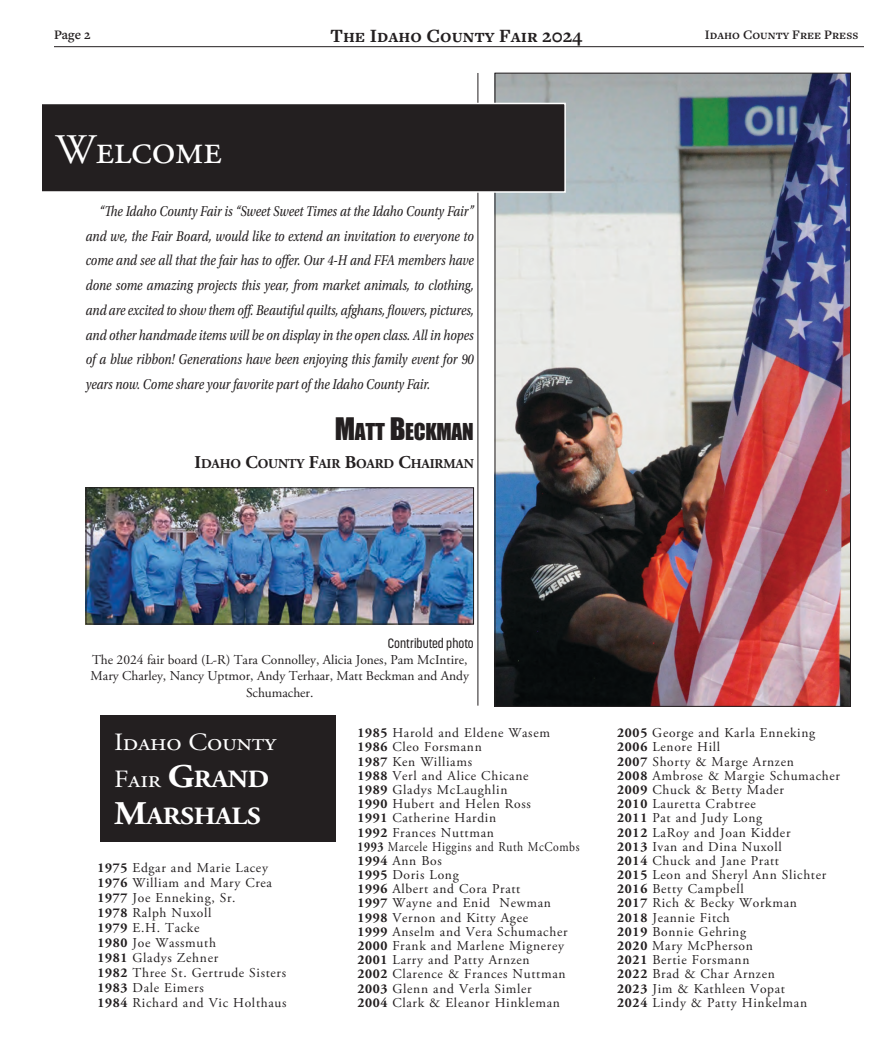
<style>
.page{position:relative;width:891px;height:1053px;background:#fff}
.page>*{position:absolute;margin:0;border:0;box-sizing:border-box;transform-origin:0 0}
._18pt_hed__centered{font:42px "Adobe Garamond Pro";letter-spacing:-.01em;color:#fff}
._18pt_hed__centered-2{font:24.75px/37.2px "Adobe Garamond Pro";letter-spacing:-.01em;color:#fff;scale:1.09 1}
.Byline__name{font:21.3px "Impact";letter-spacing:-.015em;color:#231f20}
.t1{font:700 19.5px "Freight Text Pro";color:#231f20}
.Body{font:italic 15px/24.8px "Utopia Std";color:#231f20;text-align:justify;scale:.83 1}
.t2{font:13.5px "Adobe Garamond Pro";letter-spacing:.05em;color:#231f20}
.t3{font:13.5px/16.2px "Adobe Garamond Pro";color:#231f20;text-align:center}
.t4{font:13.5px "Adobe Garamond Pro";letter-spacing:.05em;color:#231f20;scale:.87 1}
.Byline__name-2{font:700 13.5px "Adobe Garamond Pro";letter-spacing:-.015em;color:#231f20}
.t5{font:600 13.5px "Freight Text Pro";color:#231f20}
.Credit{font:500 13.5px "Korolev Condensed";color:#231f20}
.s1{font-size:28.5px}
.s2{font-size:18px}
.s3{font-weight:700;font-size:33px}
.s4{font-weight:700}
</style>
<div class="page">
<hr style="left:54px;top:46px;width:810px;height:1px;background:#231f20">
<div style="left:101px;top:715px;width:235px;height:126px;background:#231f20"></div>
<img style="left:497px;top:75px;width:352px;height:630px">
<hr style="left:478px;top:73px;width:1px;height:633px;background:#231f20">
<div style="left:41px;top:103px;width:524px;height:89px;background:#231f20"></div>
<div style="left:40px;top:103px;width:526px;height:90px;border:2px solid #fff"></div>
<img style="left:88px;top:489px;width:384px;height:133px">
<div style="left:86px;top:487px;width:388px;height:137px;border:1px solid #231f20"></div>
<p class="t5" style="left:54px;top:26px;width:38px">Page 2</p>
<h3 class="t1" style="left:331px;top:23px;width:253px">The Idaho County Fair 2024</h3>
<p class="t5" style="left:705px;top:26px;width:155px">Idaho County Free Press</p>
<p class="_18pt_hed__centered" style="left:56px;top:124px;width:168px">Welcome</p>
<p class="Body" style="left:86px;top:199px;width:469px;text-indent:13px">“The Idaho County Fair is “Sweet Sweet Times at the Idaho County Fair” and we, the Fair Board, would like to extend an invitation to everyone to come and see all that the fair has to offer. Our 4-H and FFA members have done some amazing projects this year, from market animals, to clothing, and are excited to show them off. Beautiful quilts, afghans, flowers, pictures, and other handmade items will be on display in the open class. All in hopes of a blue ribbon! Generations have been enjoying this family event for 90 years now. Come share your favorite part of the Idaho County Fair.</p>
<p class="Byline__name" style="left:335px;top:415px;width:141px"><span class="s1">M</span>ATT <span class="s1">B</span>ECKMAN</p>
<p class="Byline__name-2" style="left:195px;top:456px;width:281px"><span class="s2">I</span>DAHO <span class="s2">C</span>OUNTY <span class="s2">F</span>AIR <span class="s2">B</span>OARD <span class="s2">C</span>HAIRMAN</p>
<p class="Credit" style="left:388px;top:635px;width:87px">Contributed photo</p>
<p class="t3" style="left:91px;top:652px;width:380px">The 2024 fair board (L-R) Tara Connolley, Alicia Jones, Pam McIntire,<br>Mary Charley, Nancy Uptmor, Andy Terhaar, Matt Beckman and Andy<br>Schumacher.</p>
<p class="_18pt_hed__centered-2" style="left:114px;top:724px;width:150px">Idaho County<br>Fair <span class="s3">G</span><span class="s4">RAND<br></span><span class="s3">M</span><span class="s4">ARSHALS</span></p>
<p class="t2" style="left:98px;top:860px;width:172px"><span class="s4">1975</span> Edgar and Marie Lacey</p>
<p class="t2" style="left:98px;top:875px;width:176px"><span class="s4">1976</span> William and Mary Crea</p>
<p class="t2" style="left:98px;top:890px;width:140px"><span class="s4">1977</span> Joe Enneking, Sr.</p>
<p class="t2" style="left:98px;top:905px;width:115px"><span class="s4">1978</span> Ralph Nuxoll</p>
<p class="t2" style="left:98px;top:920px;width:103px"><span class="s4">1979</span> E.H. Tacke</p>
<p class="t2" style="left:98px;top:935px;width:120px"><span class="s4">1980</span> Joe Wassmuth</p>
<p class="t2" style="left:98px;top:950px;width:122px"><span class="s4">1981</span> Gladys Zehner</p>
<p class="t2" style="left:98px;top:965px;width:190px"><span class="s4">1982</span> Three St. Gertrude Sisters</p>
<p class="t2" style="left:98px;top:979px;width:108px"><span class="s4">1983</span> Dale Eimers</p>
<p class="t2" style="left:98px;top:994px;width:191px"><span class="s4">1984</span> Richard and Vic Holthaus</p>
<p class="t2" style="left:357px;top:725px;width:194px"><span class="s4">1985</span> Harold and Eldene Wasem</p>
<p class="t2" style="left:357px;top:739px;width:126px"><span class="s4">1986</span> Cleo Forsmann</p>
<p class="t2" style="left:357px;top:753px;width:116px"><span class="s4">1987</span> Ken Williams</p>
<p class="t2" style="left:357px;top:767px;width:173px"><span class="s4">1988</span> Verl and Alice Chicane</p>
<p class="t2" style="left:357px;top:782px;width:152px"><span class="s4">1989</span> Gladys McLaughlin</p>
<p class="t2" style="left:357px;top:796px;width:175px"><span class="s4">1990</span> Hubert and Helen Ross</p>
<p class="t2" style="left:357px;top:810px;width:140px"><span class="s4">1991</span> Catherine Hardin</p>
<p class="t2" style="left:357px;top:824px;width:138px"><span class="s4">1992</span> Frances Nuttman</p>
<p class="t4" style="left:357px;top:838px;width:257px"><span class="s4">1993</span> Marcele Higgins and Ruth McCombs</p>
<p class="t2" style="left:357px;top:853px;width:86px"><span class="s4">1994</span> Ann Bos</p>
<p class="t2" style="left:357px;top:867px;width:103px"><span class="s4">1995</span> Doris Long</p>
<p class="t2" style="left:357px;top:881px;width:165px"><span class="s4">1996</span> Albert and Cora Pratt</p>
<p class="t2" style="left:357px;top:895px;width:195px"><span class="s4">1997</span> Wayne and Enid Newman</p>
<p class="t2" style="left:357px;top:909px;width:172px"><span class="s4">1998</span> Vernon and Kitty Agee</p>
<p class="t2" style="left:357px;top:923px;width:212px"><span class="s4">1999</span> Anselm and Vera Schumacher</p>
<p class="t2" style="left:357px;top:938px;width:208px"><span class="s4">2000</span> Frank and Marlene Mignerey</p>
<p class="t2" style="left:357px;top:952px;width:174px"><span class="s4">2001</span> Larry and Patty Arnzen</p>
<p class="t2" style="left:357px;top:966px;width:210px"><span class="s4">2002</span> Clarence &amp; Frances Nuttman</p>
<p class="t2" style="left:357px;top:980px;width:176px"><span class="s4">2003</span> Glenn and Verla Simler</p>
<p class="t2" style="left:357px;top:994px;width:204px"><span class="s4">2004</span> Clark &amp; Eleanor Hinkleman</p>
<p class="t2" style="left:617px;top:725px;width:200px"><span class="s4">2005</span> George and Karla Enneking</p>
<p class="t2" style="left:617px;top:739px;width:104px"><span class="s4">2006</span> Lenore Hill</p>
<p class="t2" style="left:617px;top:753px;width:178px"><span class="s4">2007</span> Shorty &amp; Marge Arnzen</p>
<p class="t2" style="left:617px;top:767px;width:224px"><span class="s4">2008</span> Ambrose &amp; Margie Schumacher</p>
<p class="t2" style="left:617px;top:782px;width:168px"><span class="s4">2009</span> Chuck &amp; Betty Mader</p>
<p class="t2" style="left:617px;top:796px;width:140px"><span class="s4">2010</span> Lauretta Crabtree</p>
<p class="t2" style="left:617px;top:810px;width:147px"><span class="s4">2011</span> Pat and Judy Long</p>
<p class="t2" style="left:617px;top:824px;width:175px"><span class="s4">2012</span> LaRoy and Joan Kidder</p>
<p class="t2" style="left:617px;top:838px;width:166px"><span class="s4">2013</span> Ivan and Dina Nuxoll</p>
<p class="t2" style="left:617px;top:853px;width:163px"><span class="s4">2014</span> Chuck and Jane Pratt</p>
<p class="t2" style="left:617px;top:867px;width:211px"><span class="s4">2015</span> Leon and Sheryl Ann Slichter</p>
<p class="t2" style="left:617px;top:881px;width:128px"><span class="s4">2016</span> Betty Campbell</p>
<p class="t2" style="left:617px;top:895px;width:181px"><span class="s4">2017</span> Rich &amp; Becky Workman</p>
<p class="t2" style="left:617px;top:909px;width:114px"><span class="s4">2018</span> Jeannie Fitch</p>
<p class="t2" style="left:617px;top:923px;width:130px"><span class="s4">2019</span> Bonnie Gehring</p>
<p class="t2" style="left:617px;top:938px;width:137px"><span class="s4">2020</span> Mary McPherson</p>
<p class="t2" style="left:617px;top:952px;width:134px"><span class="s4">2021</span> Bertie Forsmann</p>
<p class="t2" style="left:617px;top:966px;width:159px"><span class="s4">2022</span> Brad &amp; Char Arnzen</p>
<p class="t2" style="left:617px;top:980px;width:169px"><span class="s4">2023</span> Jim &amp; Kathleen Vopat</p>
<p class="t2" style="left:617px;top:994px;width:191px"><span class="s4">2024</span> Lindy &amp; Patty Hinkelman</p>
</div>
